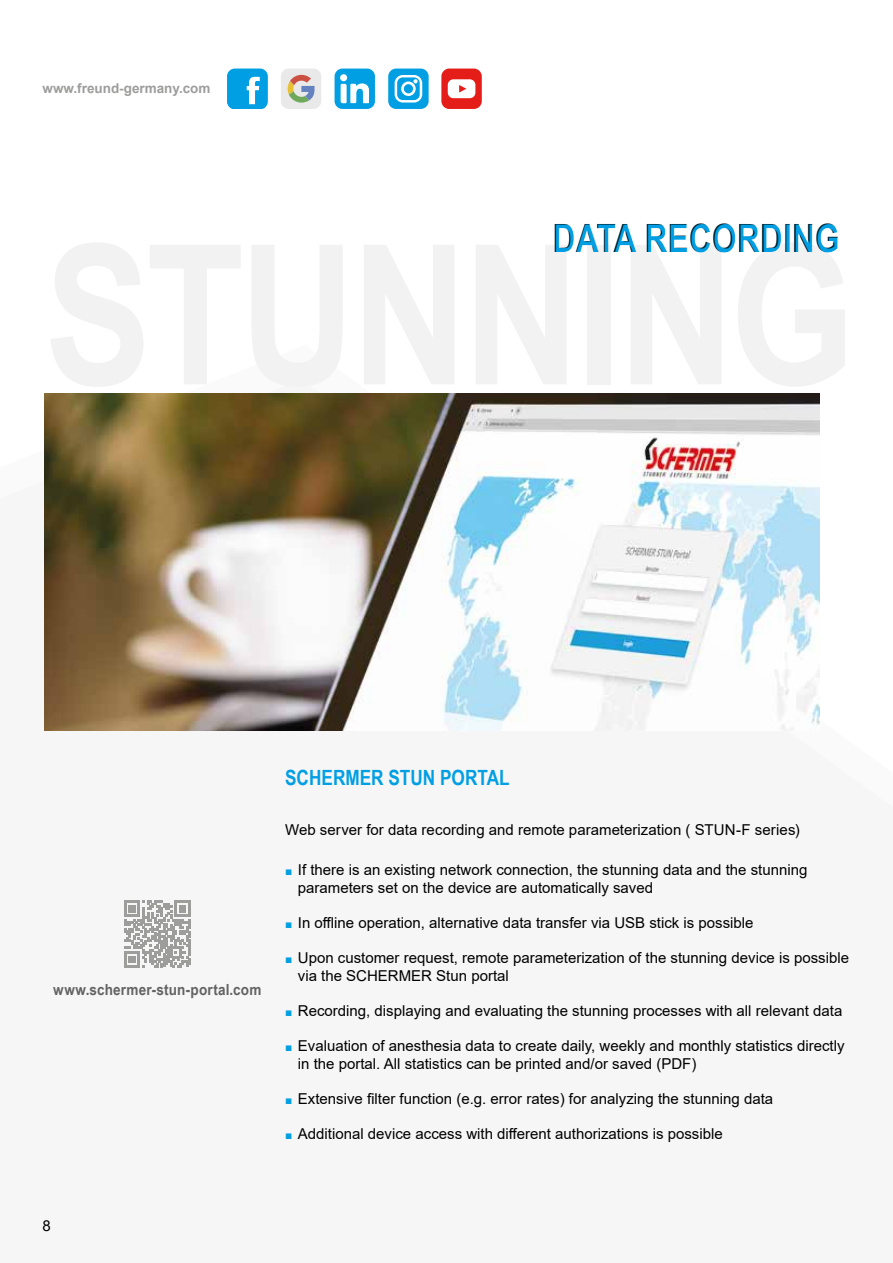
<style>
.page{position:relative;width:893px;height:1263px;background:#fff}
.page>*{position:absolute;margin:0;border:0;box-sizing:border-box;transform-origin:0 0}
.t1{font:700 39px "Arial Narrow";color:#009fe3}
.t2{font:700 21px "Arial Narrow";color:#009fe3}
.t3{font:700 15.3px "Arial Narrow";letter-spacing:.01em;color:#646363;scale:1.08 1}
.t4{font:15px/18px "Arial";color:#000}
.t5{font:700 13.5px "Arial";color:#9d9d9c}
.s1{font-size:12px;color:#009fe3}
</style>
<div class="page">
<div style="left:281px;top:69px;width:40px;height:40px;background:#e9e9e9;border-radius:8px"></div>
<svg style="left:288px;top:75px;width:27px;height:28px"></svg>
<div style="left:335px;top:69px;width:40px;height:40px;background:#009fe3;border-radius:8px"></div>
<div style="left:340px;top:74px;width:7px;height:7px;background:#fff;border-radius:50%"></div>
<svg style="left:341px;top:83px;width:28px;height:20px"></svg>
<svg style="left:227px;top:69px;width:41px;height:40px;background:#28aee7"></svg>
<svg style="left:388px;top:69px;width:41px;height:40px"></svg>
<div style="left:404px;top:84px;width:9px;height:9px;background:#009fe3;border-radius:50%"></div>
<div style="left:441px;top:69px;width:41px;height:40px;background:#e41d19;border-radius:8px"></div>
<div style="left:448px;top:79px;width:27px;height:19px;background:#fff;border-radius:6px"></div>
<svg style="left:459px;top:85px;width:7px;height:8px"></svg>
<img style="left:45px;top:394px;width:774px;height:337px">
<svg style="left:124px;top:901px;width:67px;height:66px"></svg>
<p class="t5" style="left:43px;top:79px;width:170px">www.freund-germany.com</p>
<h1 class="t1" style="left:553px;top:209px;width:289px">DATA RECORDING</h1>
<p class="t3" style="left:53px;top:978px;width:194px">www.schermer-stun-portal.com</p>
<h2 class="t2" style="left:285px;top:762px;width:226px">SCHERMER STUN PORTAL</h2>
<p class="t4" style="left:285px;top:821px;width:516px">Web server for data recording and remote parameterization ( STUN-F series)</p>
<p class="t4" style="left:298px;top:860px;width:511px;text-indent:-13px"><span class="s1">■</span> If there is an existing network connection, the stunning data and the stunning parameters set on the device are automatically saved</p>
<p class="t4" style="left:285px;top:913px;width:470px"><span class="s1">■</span> In offline operation, alternative data transfer via USB stick is possible</p>
<p class="t4" style="left:298px;top:948px;width:553px;text-indent:-13px"><span class="s1">■</span> Upon customer request, remote parameterization of the stunning device is possible via the SCHERMER Stun portal</p>
<p class="t4" style="left:285px;top:1001px;width:559px"><span class="s1">■</span> Recording, displaying and evaluating the stunning processes with all relevant data</p>
<p class="t4" style="left:298px;top:1036px;width:548px;text-indent:-13px"><span class="s1">■</span> Evaluation of anesthesia data to create daily, weekly and monthly statistics directly in the portal. All statistics can be printed and/or saved (PDF)</p>
<p class="t4" style="left:285px;top:1089px;width:489px"><span class="s1">■</span> Extensive filter function (e.g. error rates) for analyzing the stunning data</p>
<p class="t4" style="left:285px;top:1124px;width:439px"><span class="s1">■</span> Additional device access with different authorizations is possible</p>
<p class="t4" style="left:43px;top:1217px;width:10px">8</p>
</div>
